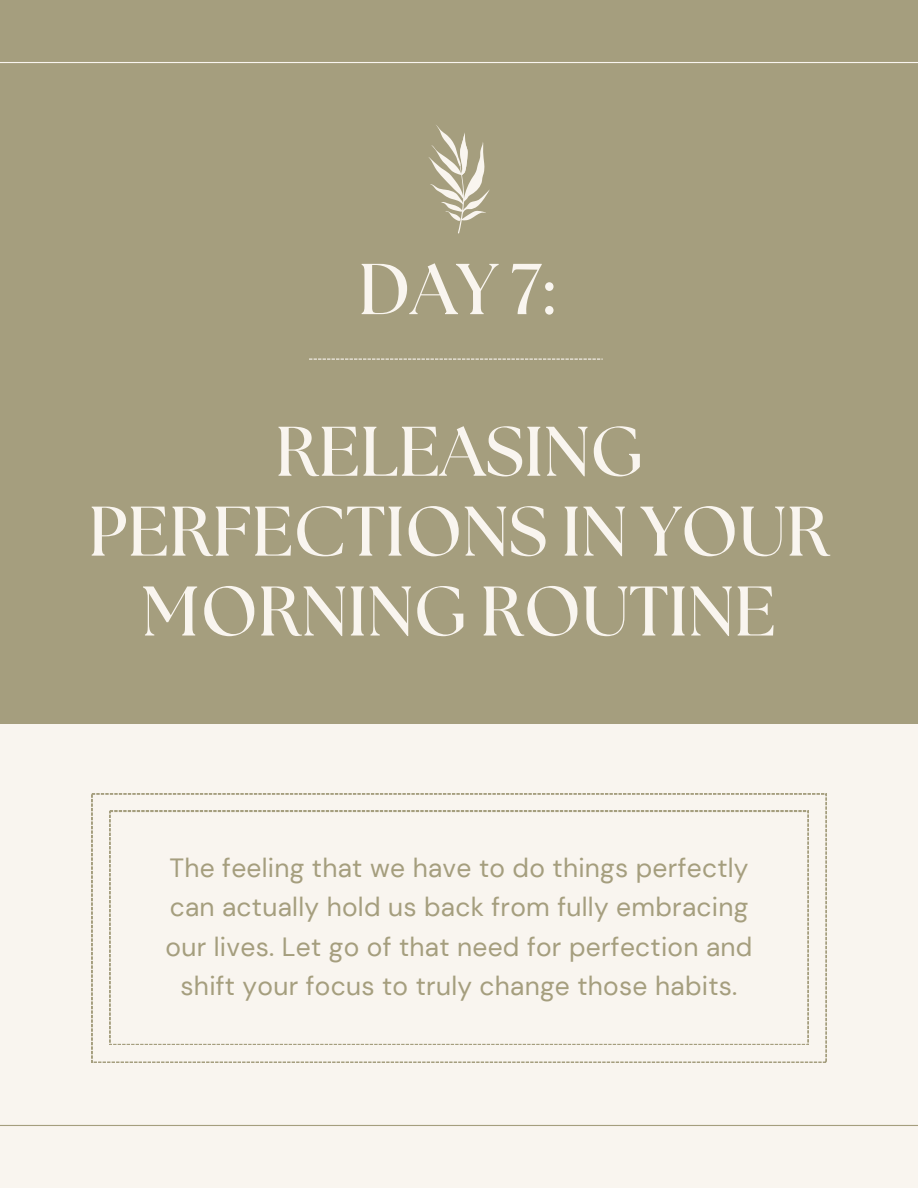
<style>
.page{position:relative;width:918px;height:1188px;background:#a59e7e}
.page>*{position:absolute;margin:0;border:0;box-sizing:border-box;transform-origin:0 0}
.t1{font:700 71.85px "The Seasons";color:#f9f5ef}
.t2{font:700 70.05px/79.8px "The Seasons";color:#f9f5ef;text-align:center}
.t3{font:26.4px/39.6px "DM Sans";letter-spacing:.01em;color:#a59e7e;text-align:center}
</style>
<div class="page">
<div style="left:0;top:724px;width:918px;height:464px;background:#f9f5ef"></div>
<hr style="left:0;top:62px;width:918px;height:1px;background:#f9f5ef">
<hr style="left:0;top:1125px;width:918px;height:1px;background:#a59e7e">
<svg style="left:428px;top:125px;width:62px;height:108px"></svg>
<svg style="left:309px;top:359px;width:294px;height:1px"></svg>
<svg style="left:92px;top:794px;width:734px;height:269px"></svg>
<svg style="left:110px;top:811px;width:698px;height:234px"></svg>
<h1 class="t1" style="left:358px;top:257px;width:197px">DAY 7:</h1>
<h2 class="t2" style="left:88px;top:415px;width:743px">RELEASING<br>PERFECTIONS IN YOUR<br>MORNING ROUTINE</h2>
<p class="t3" style="left:166px;top:848px;width:588px">The feeling that we have to do things perfectly can actually hold us back from fully embracing our lives. Let go of that need for perfection and shift your focus to truly change those habits.</p>
</div>
